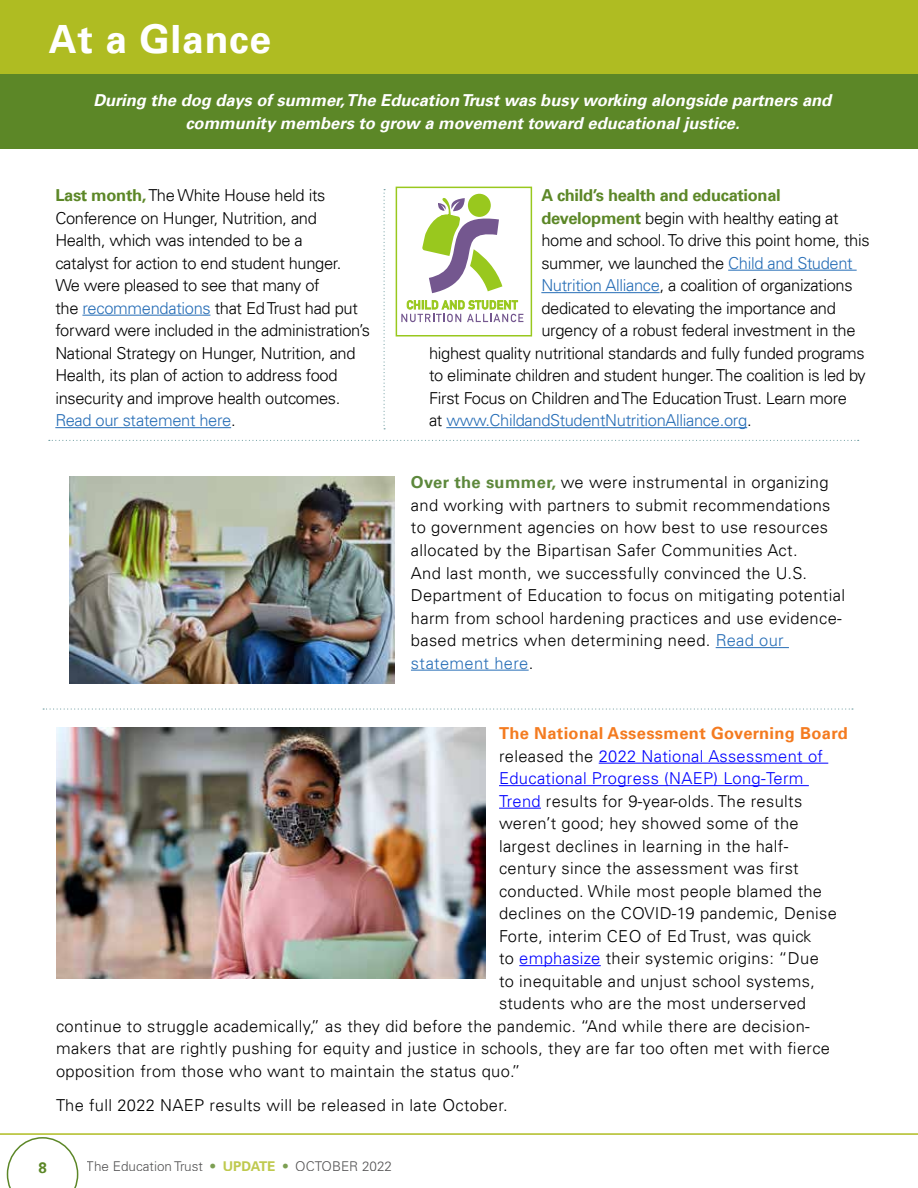
<style>
.page{position:relative;width:918px;height:1188px;background:#fff}
.page>*{position:absolute;margin:0;border:0;box-sizing:border-box;transform-origin:0 0}
.t1{font:700 39px "Univers LT";letter-spacing:.02em;color:#fff}
.t2{font:300 16.5px/22.5px "Univers LT";letter-spacing:.02em;color:#000}
.t3{font:300 16.5px/22.5px "Univers LT";letter-spacing:-.02em;color:#000}
.t4{font:italic 700 16.5px/22.5px "Univers LT";color:#fff;text-align:center}
.t5{font:300 16.5px "Univers LT";letter-spacing:.02em;color:#00f}
.t6{font:300 16.5px "Univers LT";letter-spacing:-.02em;color:#266db6}
.t7{font:700 16.5px "Univers LT";letter-spacing:.02em;color:#f47b20}
.t8{font:700 16.5px "Univers LT";letter-spacing:-.02em;color:#5c8727}
.t9{font:700 15px "Univers LT";color:#5c8727}
.t10{font:300 13.5px "Univers LT";color:#292829}
.s1{font-weight:700;color:#5c8727}
.s2{color:#266db6}
.s3{color:#000}
.s4{font-weight:700;color:#5d883c}
.s5{color:#00f}
.s6{font-weight:700;color:#afbc22}
</style>
<div class="page">
<hr style="left:0;top:1133px;width:918px;height:2px;background:#afbc22">
<svg style="left:7px;top:1137px;width:71px;height:51px"></svg>
<div style="left:0;top:0;width:918px;height:74px;background:#afbc22"></div>
<div style="left:0;top:74px;width:918px;height:75px;background:#5c8727"></div>
<hr style="left:82px;top:315px;width:128px;height:1px;background:#266db6">
<hr style="left:55px;top:427px;width:176px;height:1px;background:#266db6">
<svg style="left:384px;top:189px;width:1px;height:240px"></svg>
<hr style="left:728px;top:270px;width:129px;height:1px;background:#266db6">
<hr style="left:541px;top:292px;width:119px;height:1px;background:#266db6">
<hr style="left:446px;top:427px;width:301px;height:1px;background:#266db6">
<svg style="left:401px;top:194px;width:122px;height:128px"></svg>
<div style="left:396px;top:187px;width:136px;height:150px;border:2px solid #99c81e"></div>
<hr style="left:599px;top:763px;width:229px;height:1px;background:#00f">
<hr style="left:499px;top:785px;width:310px;height:1px;background:#00f">
<hr style="left:499px;top:808px;width:42px;height:1px;background:#00f">
<hr style="left:519px;top:965px;width:82px;height:1px;background:#00f">
<img style="left:56px;top:727px;width:430px;height:251px">
<hr style="left:716px;top:647px;width:73px;height:1px;background:#266db6">
<hr style="left:411px;top:670px;width:118px;height:1px;background:#266db6">
<img style="left:69px;top:477px;width:325px;height:207px">
<svg style="left:49px;top:440px;width:810px;height:1px"></svg>
<svg style="left:43px;top:708px;width:810px;height:2px"></svg>
<h1 class="t1" style="left:49px;top:16px;width:224px">At a Glance</h1>
<p class="t4" style="left:93px;top:89px;width:740px">During the dog days of summer, The Education Trust was busy working alongside partners and community members to grow a movement toward educational justice.</p>
<p class="t3" style="left:55px;top:184px;width:316px"><span class="s1">Last month,</span> The White House held its Conference on Hunger, Nutrition, and Health, which was intended to be a<br>catalyst for action to end student hunger.<br>We were pleased to see that many of<br>the <span class="s2">recommendations</span> that Ed Trust had put forward were included in the administration’s National Strategy on Hunger, Nutrition, and Health, its plan of action to address food insecurity and improve health outcomes.<br><span class="s2">Read our statement here</span>.</p>
<p class="t8" style="left:541px;top:186px;width:241px">A child’s health and educational</p>
<p class="t3" style="left:541px;top:206px;width:299px"><span class="s1">development</span> begin with healthy eating at</p>
<p class="t3" style="left:541px;top:229px;width:330px">home and school. To drive this point home, this</p>
<p class="t3" style="left:541px;top:251px;width:313px">summer, we launched the <span class="s2">Child and Student</span></p>
<p class="t3" style="left:541px;top:274px;width:313px"><span class="s2">Nutrition Alliance</span>, a coalition of organizations</p>
<p class="t3" style="left:541px;top:296px;width:296px">dedicated to elevating the importance and</p>
<p class="t3" style="left:541px;top:319px;width:316px">urgency of a robust federal investment in the</p>
<p class="t3" style="left:429px;top:341px;width:437px">highest quality nutritional standards and fully funded programs</p>
<p class="t3" style="left:429px;top:364px;width:438px">to eliminate children and student hunger. The coalition is led by</p>
<p class="t3" style="left:429px;top:386px;width:420px">First Focus on Children and The Education Trust. Learn more</p>
<p class="t6" style="left:429px;top:410px;width:324px"><span class="s3">at</span> www.ChildandStudentNutritionAlliance.org<span class="s3">.</span></p>
<p class="t2" style="left:411px;top:471px;width:436px"><span class="s4">Over the summer,</span> we were instrumental in organizing and working with partners to submit recommendations to government agencies on how best to use resources allocated by the Bipartisan Safer Communities Act.<br>And last month, we successfully convinced the U.S.<br>Department of Education to focus on mitigating potential harm from school hardening practices and use evidence&shy;based metrics when determining need. <span class="s2">Read our statement here</span>.</p>
<p class="t7" style="left:499px;top:724px;width:350px">The National Assessment Governing Board</p>
<p class="t5" style="left:499px;top:746px;width:325px"><span class="s3">released the</span> 2022 National Assessment of</p>
<p class="t5" style="left:499px;top:768px;width:306px">Educational Progress (NAEP) Long-Term</p>
<p class="t2" style="left:499px;top:789px;width:305px"><span class="s5">Trend</span> results for 9-year-olds. The results</p>
<p class="t2" style="left:499px;top:812px;width:301px">weren’t good; hey showed some of the</p>
<p class="t2" style="left:499px;top:834px;width:291px">largest declines in learning in the half-</p>
<p class="t2" style="left:499px;top:857px;width:301px">century since the assessment was first</p>
<p class="t2" style="left:499px;top:879px;width:325px">conducted. While most people blamed the</p>
<p class="t2" style="left:499px;top:902px;width:339px">declines on the COVID-19 pandemic, Denise</p>
<p class="t2" style="left:499px;top:924px;width:314px">Forte, interim CEO of Ed Trust, was quick</p>
<p class="t2" style="left:499px;top:947px;width:321px">to <span class="s5">emphasize</span> their systemic origins: “Due</p>
<p class="t2" style="left:499px;top:969px;width:317px">to inequitable and unjust school systems,</p>
<p class="t2" style="left:499px;top:992px;width:309px">students who are the most underserved</p>
<p class="t2" style="left:56px;top:1015px;width:755px">continue to struggle academically,” as they did before the pandemic. “And while there are decision-</p>
<p class="t2" style="left:56px;top:1037px;width:776px">makers that are rightly pushing for equity and justice in schools, they are far too often met with fierce</p>
<p class="t2" style="left:56px;top:1060px;width:466px">opposition from those who want to maintain the status quo.”</p>
<p class="t2" style="left:56px;top:1094px;width:453px">The full 2022 NAEP results will be released in late October.</p>
<p class="t9" style="left:38px;top:1159px;width:10px">8</p>
<p class="t10" style="left:87px;top:1158px;width:307px">The Education Trust <span class="s1">•</span> <span class="s6">UPDATE</span> <span class="s1">•</span> OCTOBER 2022</p>
</div>
